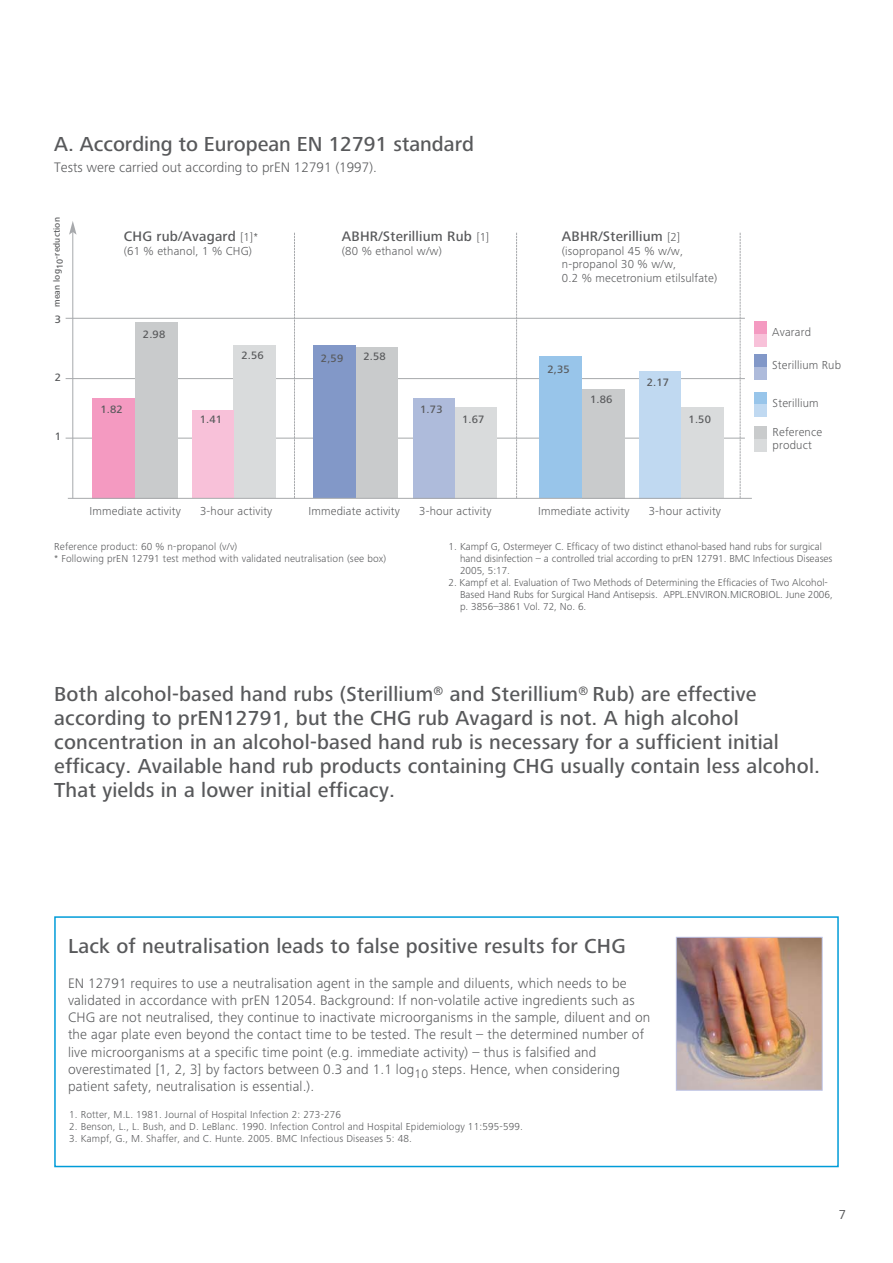
<style>
.page{position:relative;width:893px;height:1263px;background:#fff}
.page>*{position:absolute;margin:0;border:0;box-sizing:border-box;transform-origin:0 0}
.t1{font:500 21px/24px "Frutiger Next LTW1 G";letter-spacing:.01em;color:#58595b}
.t2{font:300 14.25px/17.2px "Frutiger Next LTW1 G";letter-spacing:.01em;color:#58595b}
.t3{font:500 14.25px "Frutiger Next LTW1 G";letter-spacing:.015em;color:#58595b}
.t4{font:13.5px "Frutiger Next LTW1 G";color:#58595b}
.t5{font:300 12px/13.5px "Frutiger Next LTW1 G";letter-spacing:.015em;color:#58595b}
.t6{font:500 11.1px "Frutiger Next LTW1 G";letter-spacing:.015em;color:#58595b}
.t7{font:300 10.5px/12px "Frutiger Next LTW1 G";color:#58595b}
.t8{font:500 9px "Frutiger Next LTW1 G";letter-spacing:.015em;color:#58595b}
.s1{font-weight:300;font-size:12px}
</style>
<div class="page">
<hr style="left:66px;top:438px;width:679px;height:1px;background:#a7a9ac">
<hr style="left:66px;top:378px;width:679px;height:1px;background:#a7a9ac">
<div style="left:135px;top:322px;width:43px;height:176px;background:#c9cbcc"></div>
<div style="left:54px;top:916px;width:785px;height:251px;border:2px solid #009cd8"></div>
<img style="left:678px;top:939px;width:143px;height:150px">
<div style="left:676px;top:937px;width:147px;height:154px;border:1px solid #bbc0e2"></div>
<hr style="left:72px;top:232px;width:1px;height:266px;background:#a7a9ac">
<svg style="left:69px;top:221px;width:8px;height:14px"></svg>
<hr style="left:66px;top:318px;width:679px;height:1px;background:#a7a9ac">
<div style="left:92px;top:398px;width:43px;height:100px;background:#f49ac1"></div>
<div style="left:754px;top:321px;width:13px;height:13px;background:#f49ac1"></div>
<div style="left:234px;top:345px;width:42px;height:153px;background:#d9dbdc"></div>
<div style="left:192px;top:410px;width:42px;height:88px;background:#f8c1d9"></div>
<div style="left:754px;top:334px;width:13px;height:12px;background:#f8c1d9"></div>
<div style="left:754px;top:355px;width:13px;height:12px;background:#8298c8"></div>
<div style="left:754px;top:367px;width:13px;height:13px;background:#aebbdb"></div>
<div style="left:754px;top:392px;width:13px;height:13px;background:#98c5ea"></div>
<div style="left:754px;top:404px;width:13px;height:13px;background:#c0d9f1"></div>
<div style="left:754px;top:427px;width:13px;height:12px;background:#c9cbcc"></div>
<div style="left:754px;top:439px;width:13px;height:13px;background:#d9dbdc"></div>
<div style="left:356px;top:347px;width:42px;height:151px;background:#c9cbcc"></div>
<div style="left:313px;top:345px;width:43px;height:153px;background:#8298c8"></div>
<div style="left:454px;top:407px;width:43px;height:91px;background:#d9dbdc"></div>
<div style="left:413px;top:398px;width:41px;height:100px;background:#aebbdb"></div>
<div style="left:582px;top:389px;width:43px;height:109px;background:#c9cbcc"></div>
<div style="left:540px;top:357px;width:42px;height:141px;background:#98c5ea"></div>
<div style="left:681px;top:408px;width:42px;height:90px;background:#d9dbdc"></div>
<div style="left:639px;top:371px;width:42px;height:127px;background:#c0d9f1"></div>
<hr style="left:68px;top:498px;width:684px;height:1px;background:#a7a9ac">
<svg style="left:294px;top:233px;width:1px;height:265px"></svg>
<svg style="left:516px;top:233px;width:1px;height:265px"></svg>
<svg style="left:740px;top:233px;width:1px;height:265px"></svg>
<h1 class="t1" style="left:54px;top:134px;width:421px">A. According to European EN 12791 standard</h1>
<h2 class="t2" style="left:54px;top:159px;width:324px">Tests were carried out according to prEN 12791 (1997).</h2>
<p class="t8" style="left:53px;top:307px;width:91px;rotate:-90deg">mean log10-reduction</p>
<p class="t6" style="left:55px;top:315px;width:8px">3</p>
<p class="t6" style="left:55px;top:373px;width:8px">2</p>
<p class="t6" style="left:55px;top:432px;width:8px">1</p>
<h2 class="t3" style="left:124px;top:231px;width:136px">CHG rub/Avagard <span class="s1">[1]*</span></h2>
<p class="t5" style="left:124px;top:245px;width:130px">(61 % ethanol, 1 % CHG)</p>
<p class="t6" style="left:143px;top:329px;width:24px">2.98</p>
<p class="t6" style="left:100px;top:405px;width:24px">1.82</p>
<p class="t6" style="left:241px;top:350px;width:24px">2.56</p>
<p class="t6" style="left:200px;top:415px;width:24px">1.41</p>
<h2 class="t3" style="left:342px;top:231px;width:149px">ABHR/Sterillium Rub <span class="s1">[1]</span></h2>
<p class="t5" style="left:342px;top:245px;width:102px">(80 % ethanol w/w)</p>
<p class="t6" style="left:321px;top:354px;width:24px">2,59</p>
<p class="t6" style="left:363px;top:352px;width:24px">2.58</p>
<p class="t6" style="left:420px;top:405px;width:24px">1.73</p>
<p class="t6" style="left:462px;top:415px;width:24px">1.67</p>
<h2 class="t3" style="left:562px;top:231px;width:120px">ABHR/Sterillium <span class="s1">[2]</span></h2>
<p class="t5" style="left:562px;top:245px;width:157px">(isopropanol 45 % w/w, n-propanol 30 % w/w,<br>0.2 % mecetronium etilsulfate)</p>
<p class="t6" style="left:547px;top:365px;width:24px">2,35</p>
<p class="t6" style="left:590px;top:395px;width:24px">1.86</p>
<p class="t6" style="left:647px;top:378px;width:24px">2.17</p>
<p class="t6" style="left:689px;top:415px;width:24px">1.50</p>
<p class="t5" style="left:89px;top:505px;width:93px">Immediate activity</p>
<p class="t5" style="left:200px;top:505px;width:74px">3-hour activity</p>
<p class="t5" style="left:308px;top:505px;width:93px">Immediate activity</p>
<p class="t5" style="left:419px;top:505px;width:74px">3-hour activity</p>
<p class="t5" style="left:538px;top:505px;width:93px">Immediate activity</p>
<p class="t5" style="left:649px;top:505px;width:74px">3-hour activity</p>
<p class="t5" style="left:772px;top:326px;width:40px">Avarard</p>
<p class="t5" style="left:772px;top:360px;width:70px">Sterillium Rub</p>
<p class="t5" style="left:773px;top:397px;width:48px">Sterillium</p>
<p class="t5" style="left:773px;top:426px;width:51px">Reference product</p>
<p class="t7" style="left:54px;top:542px;width:334px">Reference product: 60 % n-propanol (v/v)<br>* Following prEN 12791 test method with validated neutralisation (see box)</p>
<p class="t7" style="left:460px;top:542px;width:374px;text-indent:-12px">1. Kampf G, Ostermeyer C. Efficacy of two distinct ethanol-based hand rubs for surgical hand disinfection – a controlled trial according to prEN 12791. BMC Infectious Diseases<br>2005, 5:17.</p>
<p class="t7" style="left:460px;top:578px;width:374px;text-indent:-12px">2. Kampf et al. Evaluation of Two Methods of Determining the Efficacies of Two Alcohol-<br>Based Hand Rubs for Surgical Hand Antisepsis. APPL.ENVIRON.MICROBIOL. June 2006, p. 3856–3861 Vol. 72, No. 6.</p>
<p class="t1" style="left:54px;top:683px;width:767px">Both alcohol-based hand rubs (Sterillium<sup>®</sup> and Sterillium<sup>®</sup> Rub) are effective according to prEN12791, but the CHG rub Avagard is not. A high alcohol concentration in an alcohol-based hand rub is necessary for a sufficient initial efficacy. Available hand rub products containing CHG usually contain less alcohol.<br>That yields in a lower initial efficacy.</p>
<h1 class="t1" style="left:68px;top:936px;width:559px">Lack of neutralisation leads to false positive results for CHG</h1>
<p class="t2" style="left:68px;top:975px;width:584px">EN 12791 requires to use a neutralisation agent in the sample and diluents, which needs to be validated in accordance with prEN 12054. Background: If non-volatile active ingredients such as CHG are not neutralised, they continue to inactivate microorganisms in the sample, diluent and on the agar plate even beyond the contact time to be tested. The result – the determined number of live microorganisms at a specific time point (e.g. immediate activity) – thus is falsified and overestimated [1, 2, 3] by factors between 0.3 and 1.1 log<sub>10</sub> steps. Hence, when considering patient safety, neutralisation is essential.).</p>
<p class="t7" style="left:69px;top:1109px;width:274px">1. Rotter, M.L. 1981. Journal of Hospital Infection 2: 273-276</p>
<p class="t7" style="left:69px;top:1121px;width:455px">2. Benson, L., L. Bush, and D. LeBlanc. 1990. Infection Control and Hospital Epidemiology 11:595-599.</p>
<p class="t7" style="left:69px;top:1133px;width:344px">3. Kampf, G., M. Shaffer, and C. Hunte. 2005. BMC Infectious Diseases 5: 48.</p>
<p class="t4" style="left:839px;top:1209px;width:9px">7</p>
</div>
